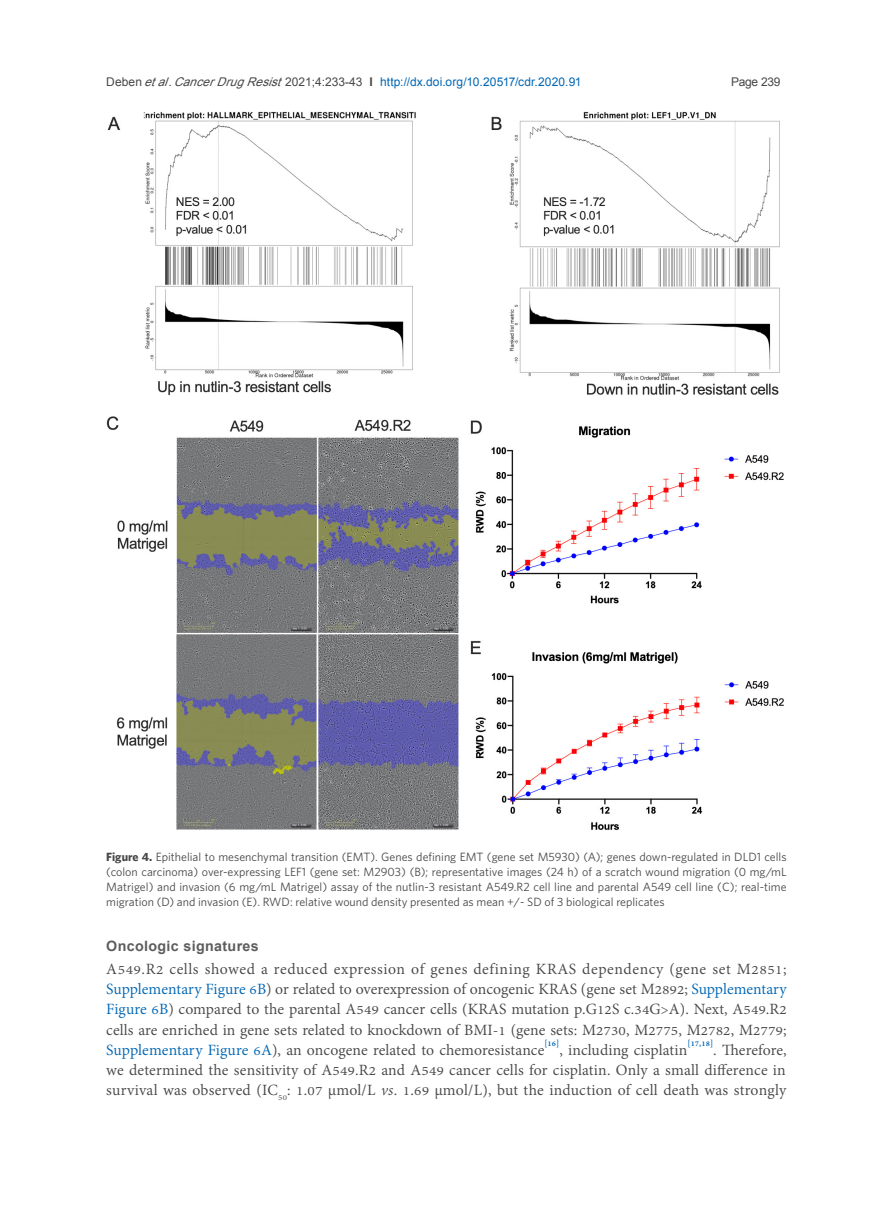
<style>
.page{position:relative;width:893px;height:1212px;background:#fff}
.page>*{position:absolute;margin:0;border:0;box-sizing:border-box;transform-origin:0 0}
.正文{font:19.2px/20.2px "Adobe Thai";letter-spacing:.01em;color:#484648;text-align:justify}
.正文-2{font:700 14.25px "Arial";letter-spacing:.025em;color:#5d5d5e}
.无间隔{font:12px/15px "Whitney";color:#484648;text-align:justify}
.t1{font:12px "Arial";letter-spacing:.01em;color:#0166b3}
.t2{font:12px "Arial";color:#484648}
.s1{color:#484648}
.s2{font-style:italic;color:#484648}
.s3{font-weight:700;color:#484648}
.s4{font-style:inherit}
.s5{font-weight:700}
.s6{color:#0166b3}
.s7{font-style:italic}
</style>
<div class="page">
<img style="left:106px;top:111px;width:678px;height:719px">
<p class="t1" style="left:106px;top:73px;width:477px"><span class="s1">Deben</span> <span class="s2">etal</span><span class="s1">.</span> <span class="s2">CancerDrugResist</span><span class="s1">2021;4:233-43</span> <span class="s3">I</span> http://dx.doi.org/10.20517/cdr.2020.91</p>
<p class="t2" style="left:731px;top:73px;width:51px">Page <span class="s4">239</span></p>
<p class="无间隔" style="left:106px;top:849px;width:682px"><span class="s5">Figure 4.</span> Epithelial to mesenchymal transition (EMT). Genes defining EMT (gene set M5930) (A); genes down-regulated in DLD1 cells (colon carcinoma) over-expressing LEF1 (gene set: M2903) (B); representative images (24 h) of a scratch wound migration (0 mg/mL Matrigel) and invasion (6 mg/mL Matrigel) assay of the nutlin-3 resistant A549.R2 cell line and parental A549 cell line (C); real-time migration (D) and invasion (E). RWD: relative wound density presented as mean +/- SD of 3 biological replicates</p>
<p class="正文-2" style="left:106px;top:936px;width:154px">Oncologic signatures</p>
<p class="正文" style="left:106px;top:957px;width:682px">A549.R2 cells showed a reduced expression of genes defining KRAS dependency (gene set M2851; <span class="s6">Supplementary Figure 6B</span>) or related to overexpression of oncogenic KRAS (gene set M2892; <span class="s6">Supplementary Figure 6B</span>) compared to the parental A549 cancer cells (KRAS mutation p.G12S c.34G&gt;A). Next, A549.R2 cells are enriched in gene sets related to knockdown of BMI-1 (gene sets: M2730, M2775, M2782, M2779; <span class="s6">Supplementary Figure 6A</span>), an oncogene related to chemoresistance<sup>[16]</sup>, including cisplatin<sup>[17,18]</sup>. Therefore, we determined the sensitivity of A549.R2 and A549 cancer cells for cisplatin. Only a small difference in survival was observed (IC<sub>50</sub>: 1.07 µmol/L <span class="s7">vs</span>. 1.69 µmol/L), but the induction of cell death was strongly</p>
</div>
